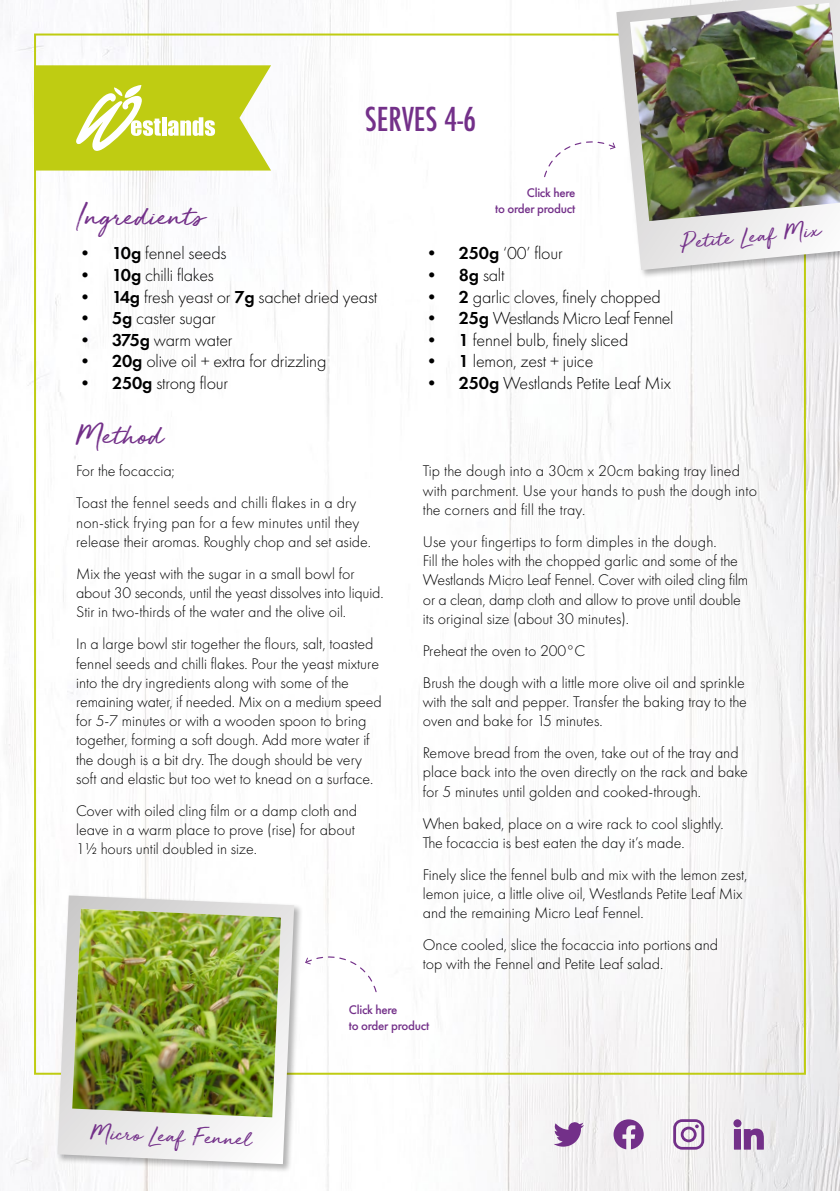
<style>
.page{position:relative;width:840px;height:1191px;background:#fff}
.page>*{position:absolute;margin:0;border:0;box-sizing:border-box;transform-origin:0 0}
.t1{font:32px "Golden Plains";color:#733089}
.t2{font:500 condensed 32px "Futura";color:#733089}
.t3{font:24px "Golden Plains";color:#733089}
.t4{font:300 18px "Futura PT";letter-spacing:-.01em;color:#000}
.t5{font:300 18px "Futura PT";letter-spacing:-.03em;color:#000}
.t6{font:300 16px/19.2px "Futura PT";color:#000}
.t7{font:500 13px/15.6px "Futura PT";letter-spacing:-.02em;color:#733089}
.s1{font-weight:600}
</style>
<div class="page">
<img style="left:1px;top:0;width:838px;height:1191px">
<svg style="left:34px;top:65px;width:237px;height:105px;background:#c9d43a"></svg>
<div style="left:614px;top:0;width:225px;height:279px;background:#000;opacity:.3"></div>
<svg style="left:616px;top:0;width:223px;height:270px"></svg>
<svg style="left:553px;top:1122px;width:30px;height:24px"></svg>
<svg style="left:672px;top:1119px;width:31px;height:30px"></svg>
<div style="left:733px;top:1129px;width:7px;height:20px;background:#733089"></div>
<div style="left:733px;top:1119px;width:8px;height:8px;background:#733089;border-radius:50%"></div>
<svg style="left:743px;top:1128px;width:20px;height:21px"></svg>
<div style="left:56px;top:893px;width:247px;height:280px;background:#000;opacity:.3"></div>
<svg style="left:57px;top:895px;width:237px;height:269px"></svg>
<img style="left:72px;top:908px;width:209px;height:209px">
<svg style="left:304px;top:949px;width:73px;height:44px"></svg>
<svg style="left:543px;top:135px;width:72px;height:43px"></svg>
<svg style="left:613px;top:1119px;width:30px;height:30px"></svg>
<img style="left:629px;top:3px;width:210px;height:218px">
<h1 class="t2" style="left:365px;top:99px;width:113px">SERVES 4-6</h1>
<h1 class="t1" style="left:76px;top:200px;width:129px">Ingredients</h1>
<p class="t4" style="left:76px;top:243px;width:152px"><span class="s1">• 10g</span> fennel seeds</p>
<p class="t4" style="left:76px;top:265px;width:139px"><span class="s1">• 10g</span> chilli flakes</p>
<p class="t4" style="left:76px;top:286px;width:302px"><span class="s1">• 14g</span> fresh yeast or <span class="s1">7g</span> sachet dried yeast</p>
<p class="t4" style="left:76px;top:308px;width:141px"><span class="s1">• 5g</span> caster sugar</p>
<p class="t4" style="left:76px;top:329px;width:158px"><span class="s1">• 375g</span> warm water</p>
<p class="t4" style="left:76px;top:351px;width:252px"><span class="s1">• 20g</span> olive oil + extra for drizzling</p>
<p class="t4" style="left:76px;top:373px;width:153px"><span class="s1">• 250g</span> strong flour</p>
<h1 class="t1" style="left:76px;top:419px;width:89px">Method</h1>
<p class="t6" style="left:76px;top:455px;width:282px;line-height:32px">For the focaccia;<br>Toast the fennel seeds and chilli flakes in a dry</p>
<p class="t6" style="left:76px;top:513px;width:296px">non-stick frying pan for a few minutes until they release their aromas. Roughly chop and set aside.</p>
<p class="t6" style="left:76px;top:564px;width:309px">Mix the yeast with the sugar in a small bowl for about 30 seconds, until the yeast dissolves into liquid.<br>Stir in two-thirds of the water and the olive oil.</p>
<p class="t6" style="left:76px;top:634px;width:307px">In a large bowl stir together the flours, salt, toasted fennel seeds and chilli flakes. Pour the yeast mixture into the dry ingredients along with some of the remaining water, if needed. Mix on a medium speed for 5-7 minutes or with a wooden spoon to bring together, forming a soft dough. Add more water if the dough is a bit dry. The dough should be very soft and elastic but too wet to knead on a surface.</p>
<p class="t6" style="left:76px;top:801px;width:282px">Cover with oiled cling film or a damp cloth and leave in a warm place to prove (rise) for about<br>1½ hours until doubled in size.</p>
<p class="t7" style="left:495px;top:185px;width:82px;text-align:right">Click here<br>to order product</p>
<h2 class="t3" style="left:681px;top:230px;width:140px;rotate:-5deg">Petite Leaf Mix</h2>
<p class="t4" style="left:422px;top:243px;width:141px"><span class="s1">• 250g</span> ‘00’ flour</p>
<p class="t4" style="left:422px;top:265px;width:83px"><span class="s1">• 8g</span> salt</p>
<p class="t4" style="left:422px;top:286px;width:239px"><span class="s1">• 2</span> garlic cloves, finely chopped</p>
<p class="t5" style="left:422px;top:308px;width:252px"><span class="s1">• 25g</span> Westlands Micro Leaf Fennel</p>
<p class="t4" style="left:422px;top:329px;width:207px"><span class="s1">• 1</span> fennel bulb, finely sliced</p>
<p class="t4" style="left:422px;top:351px;width:172px"><span class="s1">• 1</span> lemon, zest + juice</p>
<p class="t4" style="left:422px;top:373px;width:249px"><span class="s1">• 250g</span> Westlands Petite Leaf Mix</p>
<p class="t6" style="left:422px;top:461px;width:335px">Tip the dough into a 30cm x 20cm baking tray lined with parchment. Use your hands to push the dough into the corners and fill the tray.</p>
<p class="t6" style="left:422px;top:532px;width:327px">Use your fingertips to form dimples in the dough.<br>Fill the holes with the chopped garlic and some of the Westlands Micro Leaf Fennel. Cover with oiled cling film or a clean, damp cloth and allow to prove until double its original size (about 30 minutes).</p>
<p class="t6" style="left:422px;top:634px;width:323px;line-height:32px">Preheat the oven to 200°C<br>Brush the dough with a little more olive oil and sprinkle</p>
<p class="t6" style="left:422px;top:692px;width:325px">with the salt and pepper. Transfer the baking tray to the oven and bake for 15 minutes.</p>
<p class="t6" style="left:422px;top:743px;width:326px">Remove bread from the oven, take out of the tray and place back into the oven directly on the rack and bake for 5 minutes until golden and cooked-through.</p>
<p class="t6" style="left:422px;top:813px;width:302px">When baked, place on a wire rack to cool slightly.<br>The focaccia is best eaten the day it’s made.</p>
<p class="t6" style="left:422px;top:865px;width:326px">Finely slice the fennel bulb and mix with the lemon zest, lemon juice, a little olive oil, Westlands Petite Leaf Mix and the remaining Micro Leaf Fennel.</p>
<p class="t6" style="left:422px;top:935px;width:297px">Once cooled, slice the focaccia into portions and top with the Fennel and Petite Leaf salad.</p>
<h2 class="t3" style="left:91px;top:1120px;width:163px;rotate:2deg">Micro Leaf Fennel</h2>
<p class="t7" style="left:349px;top:1001px;width:82px">Click here<br>to order product</p>
</div>
